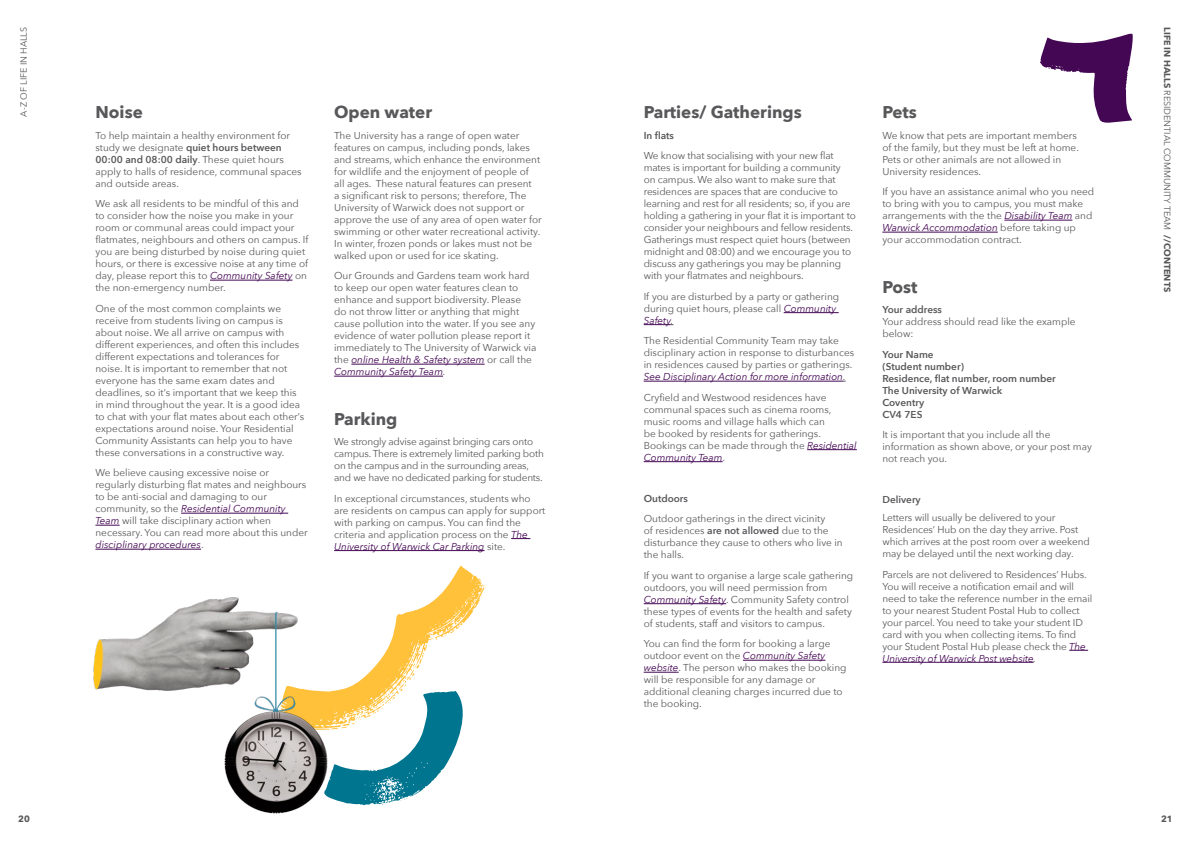
<style>
.page{position:relative;width:1191px;height:842px;background:#fff}
.page>*{position:absolute;margin:0;border:0;box-sizing:border-box;transform-origin:0 0}
.t1{font:700 17px "Avenir Next";color:#58585b}
.t2{font:10px/12px "Avenir Next";color:#58585b}
.t3{font:10px/12px "Avenir Next";letter-spacing:-.02em;color:#58585b}
.t4{font:600 10px/12px "Avenir Next";color:#58585b}
.t5{font:9px "Avenir Next";color:#58585b}
.t6{font:700 9px "Avenir Next";color:#58585b}
.s1{font-weight:700}
.s2{font-style:italic;color:#440754}
.s3{font-style:italic}
.s4{font-weight:600}
</style>
<div class="page">
<svg style="left:335px;top:565px;width:151px;height:241px"></svg>
<svg style="left:1040px;top:33px;width:93px;height:90px"></svg>
<hr style="left:210px;top:280px;width:82px;height:1px;background:#440754">
<hr style="left:181px;top:513px;width:107px;height:1px;background:#440754">
<svg style="left:95px;top:525px;width:25px;height:1px"></svg>
<hr style="left:95px;top:549px;width:106px;height:1px;background:#440754">
<hr style="left:351px;top:364px;width:134px;height:1px;background:#440754">
<hr style="left:334px;top:376px;width:109px;height:1px;background:#440754">
<svg style="left:511px;top:538px;width:19px;height:1px"></svg>
<hr style="left:334px;top:550px;width:150px;height:1px;background:#440754">
<hr style="left:783px;top:312px;width:55px;height:1px;background:#440754">
<svg style="left:643px;top:324px;width:30px;height:1px"></svg>
<hr style="left:643px;top:381px;width:200px;height:1px;background:#440754">
<hr style="left:807px;top:449px;width:50px;height:1px;background:#440754">
<hr style="left:643px;top:461px;width:79px;height:1px;background:#440754">
<hr style="left:643px;top:603px;width:83px;height:1px;background:#440754">
<hr style="left:743px;top:660px;width:82px;height:1px;background:#440754">
<hr style="left:643px;top:672px;width:35px;height:1px;background:#440754">
<hr style="left:1004px;top:220px;width:68px;height:1px;background:#440754">
<hr style="left:882px;top:232px;width:115px;height:1px;background:#440754">
<svg style="left:1069px;top:650px;width:19px;height:1px"></svg>
<hr style="left:882px;top:662px;width:151px;height:1px;background:#440754">
<img style="left:93px;top:597px;width:242px;height:217px">
<p class="t5" style="left:16px;top:117px;width:91px;rotate:-90deg">A-Z OF LIFE IN HALLS</p>
<p class="t5" style="left:1174px;top:27px;width:205px;rotate:90deg"><span class="s1">LIFE IN HALLS</span> RESIDENTIAL COMMUNITY TEAM</p>
<h1 class="t1" style="left:643px;top:98px;width:159px">Parties/ Gatherings</h1>
<p class="t4" style="left:643px;top:129px;width:32px">In flats</p>
<p class="t2" style="left:643px;top:149px;width:214px">We know that socialising with your new flat mates is important for building a community<br>on campus. We also want to make sure that residences are spaces that are conducive to learning and rest for all residents; so, if you are holding a gathering in your flat it is important to consider your neighbours and fellow residents.<br>Gatherings must respect quiet hours (between midnight and 08:00) and we encourage you to discuss any gatherings you may be planning with your flatmates and neighbours.</p>
<p class="t2" style="left:643px;top:290px;width:197px">If you are disturbed by a party or gathering during quiet hours, please call <span class="s2">Community<br>Safety</span><span class="s3">.</span></p>
<p class="t2" style="left:643px;top:334px;width:212px">The Residential Community Team may take disciplinary action in response to disturbances in residences caused by parties or gatherings.<br><span class="s2">See Disciplinary Action for more information</span><span class="s3">.</span></p>
<p class="t2" style="left:643px;top:391px;width:215px">Cryfield and Westwood residences have communal spaces such as cinema rooms, music rooms and village halls which can<br>be booked by residents for gatherings.<br>Bookings can be made through the <span class="s2">Residential Community Team</span>.</p>
<p class="t4" style="left:643px;top:492px;width:46px">Outdoors</p>
<p class="t2" style="left:643px;top:512px;width:201px">Outdoor gatherings in the direct vicinity<br>of residences <span class="s4">are not allowed</span> due to the disturbance they cause to others who live in the halls.</p>
<p class="t2" style="left:643px;top:569px;width:211px">If you want to organise a large scale gathering outdoors, you will need permission from <span class="s2">Community Safety</span>. Community Safety control these types of events for the health and safety of students, staff and visitors to campus.</p>
<p class="t2" style="left:643px;top:637px;width:204px">You can find the form for booking a large outdoor event on the <span class="s2">Community Safety website</span>. The person who makes the booking will be responsible for any damage or additional cleaning charges incurred due to the booking.</p>
<h1 class="t1" style="left:95px;top:98px;width:49px">Noise</h1>
<p class="t2" style="left:95px;top:129px;width:208px">To help maintain a healthy environment for study we designate <span class="s4">quiet hours between 00:00 and 08:00 daily</span>. These quiet hours apply to halls of residence, communal spaces and outside areas.</p>
<p class="t2" style="left:95px;top:197px;width:214px">We ask all residents to be mindful of this and to consider how the noise you make in your room or communal areas could impact your flatmates, neighbours and others on campus. If you are being disturbed by noise during quiet hours, or there is excessive noise at any time of day, please report this to <span class="s2">Community Safety</span> on the non-emergency number.</p>
<p class="t2" style="left:95px;top:302px;width:210px">One of the most common complaints we receive from students living on campus is about noise. We all arrive on campus with different experiences, and often this includes different expectations and tolerances for noise. It is important to remember that not everyone has the same exam dates and deadlines, so it’s important that we keep this in mind throughout the year. It is a good idea to chat with your flat mates about each other’s expectations around noise. Your Residential Community Assistants can help you to have these conversations in a constructive way.</p>
<p class="t2" style="left:95px;top:466px;width:214px">We believe causing excessive noise or regularly disturbing flat mates and neighbours to be anti-social and damaging to our community, so the <span class="s2">Residential Community Team</span> will take disciplinary action when necessary. You can read more about this under <span class="s2">disciplinary procedures</span>.</p>
<h1 class="t1" style="left:334px;top:98px;width:99px">Open water</h1>
<p class="t2" style="left:334px;top:129px;width:209px">The University has a range of open water features on campus, including ponds, lakes and streams, which enhance the environment for wildlife and the enjoyment of people of<br>all ages. These natural features can present<br>a significant risk to persons; therefore, The University of Warwick does not support or approve the use of any area of open water for swimming or other water recreational activity.<br>In winter, frozen ponds or lakes must not be walked upon or used for ice skating.</p>
<p class="t2" style="left:334px;top:269px;width:204px">Our Grounds and Gardens team work hard to keep our open water features clean to enhance and support biodiversity. Please<br>do not throw litter or anything that might cause pollution into the water. If you see any evidence of water pollution please report it immediately to The University of Warwick via the <span class="s2">online Health &amp; Safety system</span> or call the <span class="s2">Community Safety Team</span><span class="s3">.</span></p>
<h1 class="t1" style="left:334px;top:404px;width:65px">Parking</h1>
<p class="t3" style="left:334px;top:435px;width:211px">We strongly advise against bringing cars onto campus. There is extremely limited parking both on the campus and in the surrounding areas, and we have no dedicated parking for students.</p>
<p class="t2" style="left:334px;top:492px;width:213px">In exceptional circumstances, students who are residents on campus can apply for support with parking on campus. You can find the criteria and application process on the <span class="s2">The University of Warwick Car Parking</span> site.</p>
<h1 class="t1" style="left:882px;top:98px;width:36px">Pets</h1>
<p class="t2" style="left:882px;top:129px;width:198px">We know that pets are important members of the family, but they must be left at home.<br>Pets or other animals are not allowed in University residences.</p>
<p class="t2" style="left:882px;top:185px;width:213px">If you have an assistance animal who you need to bring with you to campus, you must make arrangements with the the <span class="s2">Disability Team</span> and <span class="s2">Warwick Accommodation</span> before taking up your accommodation contract.</p>
<h1 class="t1" style="left:882px;top:272px;width:37px">Post</h1>
<p class="t4" style="left:882px;top:304px;width:61px">Your address</p>
<p class="t2" style="left:882px;top:315px;width:195px">Your address should read like the example below:</p>
<p class="t4" style="left:882px;top:348px;width:175px">Your Name<br>(Student number)<br>Residence, flat number, room number<br>The University of Warwick<br>Coventry<br>CV4 7ES</p>
<p class="t2" style="left:882px;top:428px;width:211px">It is important that you include all the information as shown above, or your post may not reach you.</p>
<p class="t4" style="left:882px;top:494px;width:40px">Delivery</p>
<p class="t2" style="left:882px;top:511px;width:209px">Letters will usually be delivered to your Residences’ Hub on the day they arrive. Post which arrives at the post room over a weekend may be delayed until the next working day.</p>
<p class="t2" style="left:882px;top:568px;width:211px">Parcels are not delivered to Residences’ Hubs.<br>You will receive a notification email and will need to take the reference number in the email to your nearest Student Postal Hub to collect your parcel. You need to take your student ID card with you when collecting items. To find your Student Postal Hub please check the <span class="s2">The University of Warwick Post website</span><span class="s3">.</span></p>
<p class="t6" style="left:1175px;top:235px;width:58px;rotate:90deg">//CONTENTS</p>
<p class="t6" style="left:18px;top:811px;width:13px">20</p>
<p class="t6" style="left:1161px;top:811px;width:13px">21</p>
</div>
